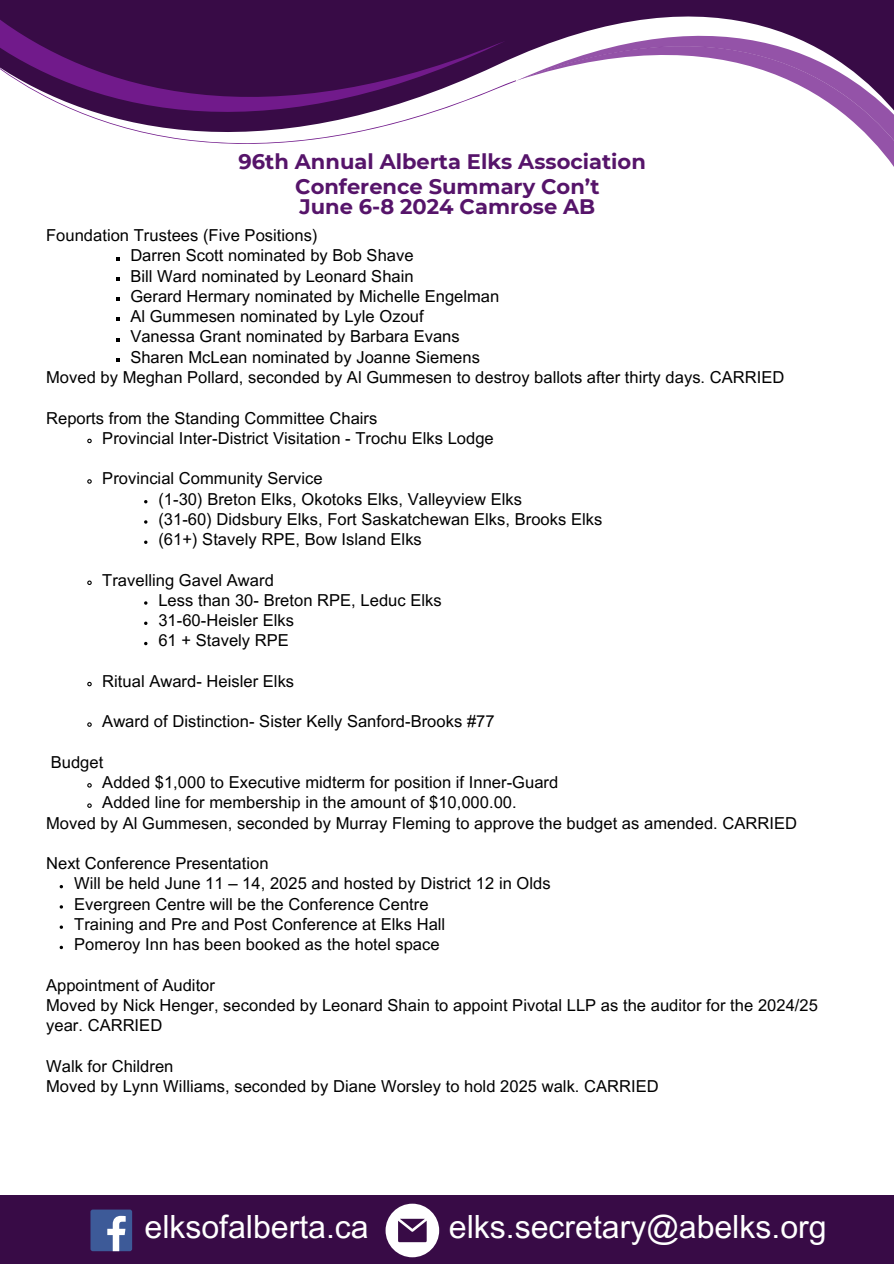
<style>
.page{position:relative;width:894px;height:1264px;background:#fff}
.page>*{position:absolute;margin:0;border:0;box-sizing:border-box;transform-origin:0 0}
.t1{font:31.95px "Arial MT Pro";color:#fff}
.t2{font:700 21px/20.2px "Montserrat";color:#56146a}
.t3{font:16.5px/20.2px "Arial MT Pro";letter-spacing:.005em;color:#000}
</style>
<div class="page">
<div style="left:0;top:1195px;width:893px;height:68px;background:#380b46"></div>
<div style="left:90px;top:1209px;width:42px;height:42px;background:#3d5a98;border-radius:2px"></div>
<svg style="left:107px;top:1215px;width:19px;height:36px"></svg>
<svg style="left:385px;top:1203px;width:54px;height:54px"></svg>
<svg style="left:0;top:0;width:893px;height:57px;background:#552f61"></svg>
<svg style="left:0;top:8px;width:505px;height:136px;fill:#380b46"></svg>
<svg style="left:516px;top:35px;width:377px;height:120px"></svg>
<svg style="left:116px;top:297px;width:3px;height:4px"></svg>
<svg style="left:87px;top:438px;width:5px;height:6px"></svg>
<svg style="left:87px;top:479px;width:5px;height:5px"></svg>
<svg style="left:144px;top:540px;width:3px;height:4px"></svg>
<svg style="left:87px;top:580px;width:5px;height:5px"></svg>
<svg style="left:87px;top:681px;width:5px;height:6px"></svg>
<svg style="left:87px;top:722px;width:5px;height:5px"></svg>
<svg style="left:87px;top:783px;width:5px;height:5px"></svg>
<svg style="left:87px;top:803px;width:5px;height:5px"></svg>
<h2 class="t2" style="left:238px;top:151px;width:409px">96th Annual Alberta Elks Association</h2>
<h2 class="t2" style="left:295px;top:176px;width:305px">Conference Summary Con’t<br>June 6-8 2024 Camrose AB</h2>
<p class="t3" style="left:46px;top:227px;width:273px">Foundation Trustees (Five Positions)</p>
<p class="t3" style="left:130px;top:247px;width:285px">Darren Scott nominated by Bob Shave</p>
<p class="t3" style="left:130px;top:268px;width:285px">Bill Ward nominated by Leonard Shain</p>
<p class="t3" style="left:130px;top:288px;width:370px">Gerard Hermary nominated by Michelle Engelman</p>
<p class="t3" style="left:130px;top:308px;width:295px">Al Gummesen nominated by Lyle Ozouf</p>
<p class="t3" style="left:130px;top:328px;width:331px">Vanessa Grant nominated by Barbara Evans</p>
<p class="t3" style="left:130px;top:349px;width:351px">Sharen McLean nominated by Joanne Siemens</p>
<p class="t3" style="left:46px;top:369px;width:739px">Moved by Meghan Pollard, seconded by Al Gummesen to destroy ballots after thirty days. CARRIED</p>
<p class="t3" style="left:46px;top:409px;width:332px">Reports from the Standing Committee Chairs</p>
<p class="t3" style="left:102px;top:430px;width:393px">Provincial Inter-District Visitation - Trochu Elks Lodge</p>
<p class="t3" style="left:102px;top:470px;width:222px">Provincial Community Service</p>
<p class="t3" style="left:158px;top:490px;width:365px">(1-30) Breton Elks, Okotoks Elks, Valleyview Elks</p>
<p class="t3" style="left:158px;top:511px;width:445px">(31-60) Didsbury Elks, Fort Saskatchewan Elks, Brooks Elks</p>
<p class="t3" style="left:158px;top:531px;width:265px">(61+) Stavely RPE, Bow Island Elks</p>
<p class="t3" style="left:102px;top:571px;width:173px">Travelling Gavel Award</p>
<p class="t3" style="left:158px;top:592px;width:285px">Less than 30- Breton RPE, Leduc Elks</p>
<p class="t3" style="left:158px;top:612px;width:137px">31-60-Heisler Elks</p>
<p class="t3" style="left:158px;top:632px;width:132px">61 + Stavely RPE</p>
<p class="t3" style="left:102px;top:673px;width:193px">Ritual Award- Heisler Elks</p>
<p class="t3" style="left:102px;top:713px;width:394px">Award of Distinction- Sister Kelly Sanford-Brooks #77</p>
<p class="t3" style="left:51px;top:754px;width:54px">Budget</p>
<p class="t3" style="left:102px;top:774px;width:457px">Added $1,000 to Executive midterm for position if Inner-Guard</p>
<p class="t3" style="left:102px;top:794px;width:416px">Added line for membership in the amount of $10,000.00.</p>
<p class="t3" style="left:46px;top:814px;width:752px">Moved by Al Gummesen, seconded by Murray Fleming to approve the budget as amended. CARRIED</p>
<p class="t3" style="left:46px;top:855px;width:224px">Next Conference Presentation</p>
<p class="t3" style="left:74px;top:875px;width:478px">Will be held June 11 – 14, 2025 and hosted by District 12 in Olds</p>
<p class="t3" style="left:74px;top:895px;width:356px">Evergreen Centre will be the Conference Centre</p>
<p class="t3" style="left:74px;top:916px;width:372px">Training and Pre and Post Conference at Elks Hall</p>
<p class="t3" style="left:74px;top:936px;width:367px">Pomeroy Inn has been booked as the hotel space</p>
<p class="t3" style="left:46px;top:976px;width:170px">Appointment of Auditor</p>
<p class="t3" style="left:46px;top:997px;width:773px">Moved by Nick Henger, seconded by Leonard Shain to appoint Pivotal LLP as the auditor for the 2024/25 year. CARRIED</p>
<p class="t3" style="left:46px;top:1057px;width:129px">Walk for Children</p>
<p class="t3" style="left:46px;top:1078px;width:614px">Moved by Lynn Williams, seconded by Diane Worsley to hold 2025 walk. CARRIED</p>
<p class="t1" style="left:144px;top:1214px;width:226px">elksofalberta.ca</p>
<p class="t1" style="left:449px;top:1214px;width:379px">elks.secretary@abelks.org</p>
</div>
